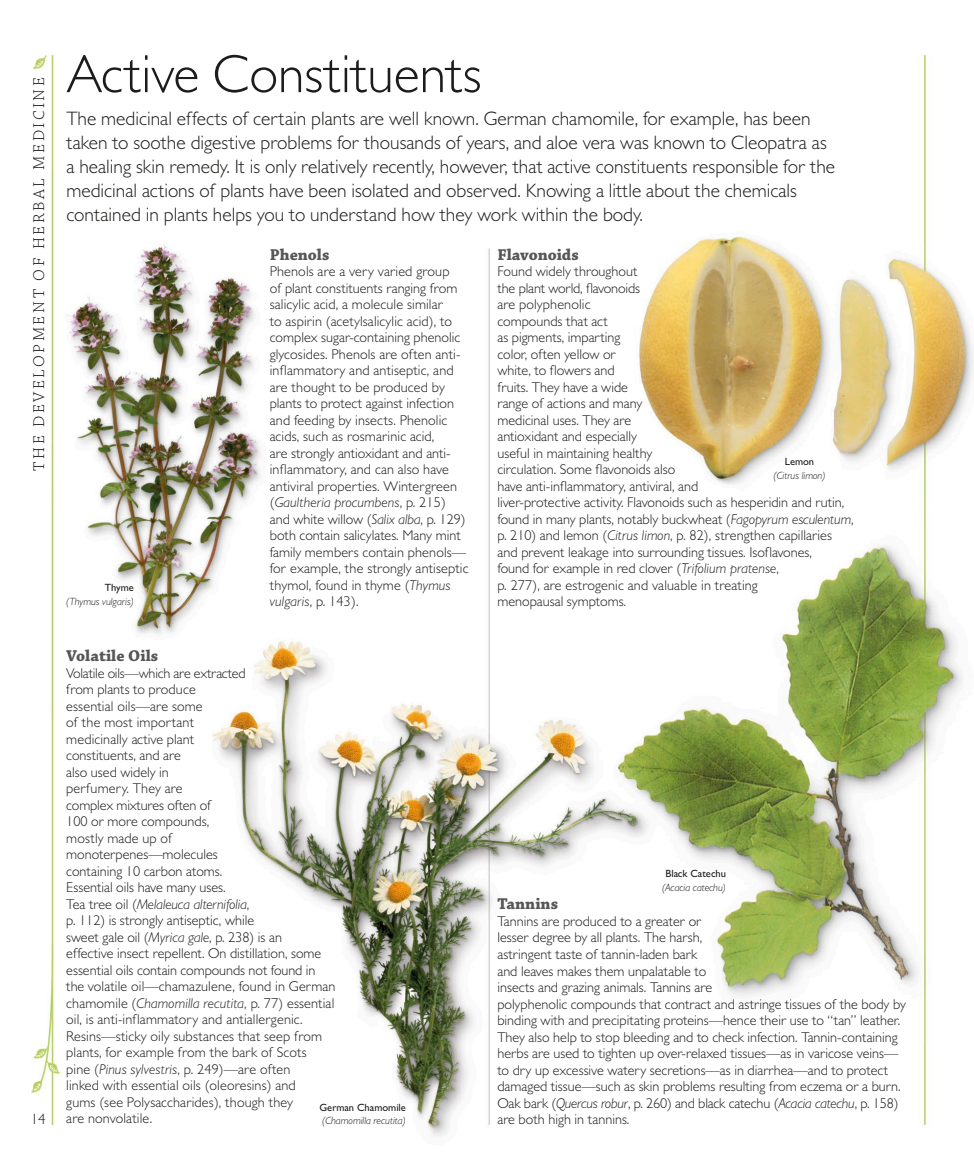
<style>
.page{position:relative;width:974px;height:1174px;background:#fff}
.page>*{position:absolute;margin:0;border:0;box-sizing:border-box;transform-origin:0 0}
.t1{font:300 54px "Gill Sans MT Std";color:#1c1c1a}
.t2{font:300 19.5px/24px "Gill Sans MT Std";color:#1c1c1a}
.t3{font:700 16.5px "Chaparral Pro";color:#565655}
.t4{font:300 16.5px "Chaparral Pro";letter-spacing:.15em;color:#1c1c1a}
.t5{font:300 15px "Gill Sans MT Std";color:#1c1c1a}
.t6{font:300 14.25px/16.5px "Gill Sans MT Std";color:#1c1c1a}
.t7{font:italic 10.5px "Gill Sans MT Std";color:#1c1c1a}
.t8{font:500 10.5px "Gill Sans MT Std";color:#1c1c1a}
.s1{font-weight:400;font-style:italic}
</style>
<div class="page">
<img style="left:31px;top:54px;width:943px;height:1082px">
<p class="t4" style="left:30px;top:471px;width:395px;rotate:-90deg">The developmenT of herbal medicine</p>
<p class="t5" style="left:31px;top:1110px;width:16px">14</p>
<h1 class="t1" style="left:66px;top:42px;width:417px">Active Constituents</h1>
<p class="t2" style="left:66px;top:106px;width:770px">The medicinal effects of certain plants are well known. German chamomile, for example, has been taken to soothe digestive problems for thousands of years, and aloe vera was known to Cleopatra as a healing skin remedy. It is only relatively recently, however, that active constituents responsible for the medicinal actions of plants have been isolated and observed. Knowing a little about the chemicals contained in plants helps you to understand how they work within the body.</p>
<p class="t3" style="left:497px;top:245px;width:83px">Flavonoids</p>
<p class="t6" style="left:497px;top:263px;width:358px">Found widely throughout<br>the plant world, flavonoids<br>are polyphenolic<br>compounds that act<br>as pigments, imparting<br>color, often yellow or<br>white, to flowers and<br>fruits. They have a wide<br>range of actions and many<br>medicinal uses. They are<br>antioxidant and especially<br>useful in maintaining healthy<br>circulation. Some flavonoids also<br>have anti-inflammatory, antiviral, and<br>liver-protective activity. Flavonoids such as hesperidin and rutin, found in many plants, notably buckwheat (<span class="s1">Fagopyrum esculentum</span>, p. 210) and lemon (<span class="s1">Citrus limon</span>, p. 82), strengthen capillaries and prevent leakage into surrounding tissues. Isoflavones,<br>found for example in red clover (<span class="s1">Trifolium pratense</span>,<br>p. 277), are estrogenic and valuable in treating<br>menopausal symptoms.</p>
<p class="t3" style="left:270px;top:245px;width:61px">Phenols</p>
<p class="t6" style="left:270px;top:263px;width:200px">Phenols are a very varied group<br>of plant constituents ranging from salicylic acid, a molecule similar<br>to aspirin (acetylsalicylic acid), to complex sugar-containing phenolic glycosides. Phenols are often anti&shy;inflammatory and antiseptic, and are thought to be produced by plants to protect against infection and feeding by insects. Phenolic acids, such as rosmarinic acid,<br>are strongly antioxidant and anti&shy;inflammatory, and can also have antiviral properties. Wintergreen (<span class="s1">Gaultheria procumbens</span>, p. 215) and white willow (<span class="s1">Salix alba</span>, p. 129) both contain salicylates. Many mint family members contain phenols— for example, the strongly antiseptic thymol, found in thyme (<span class="s1">Thymus vulgaris</span>, p. 143).</p>
<p class="t8" style="left:785px;top:455px;width:31px">Lemon</p>
<p class="t7" style="left:773px;top:469px;width:54px">(Citrus limon)</p>
<p class="t8" style="left:105px;top:581px;width:31px">Thyme</p>
<p class="t7" style="left:66px;top:595px;width:69px">(Thymus vulgaris)</p>
<p class="t3" style="left:66px;top:646px;width:93px">Volatile Oils</p>
<p class="t6" style="left:66px;top:664px;width:271px">Volatile oils—which are extracted<br>from plants to produce<br>essential oils—are some<br>of the most important<br>medicinally active plant<br>constituents, and are<br>also used widely in<br>perfumery. They are<br>complex mixtures often of<br>100 or more compounds,<br>mostly made up of<br>monoterpenes—molecules<br>containing 10 carbon atoms.<br>Essential oils have many uses.<br>Tea tree oil (<span class="s1">Melaleuca alternifolia</span>,<br>p. 112) is strongly antiseptic, while<br>sweet gale oil (<span class="s1">Myrica gale</span>, p. 238) is an<br>effective insect repellent. On distillation, some essential oils contain compounds not found in the volatile oil—chamazulene, found in German chamomile (<span class="s1">Chamomilla recutita</span>, p. 77) essential oil, is anti-inflammatory and antiallergenic.<br>Resins—sticky oily substances that seep from plants, for example from the bark of Scots<br>pine (<span class="s1">Pinus sylvestris</span>, p. 249)—are often<br>linked with essential oils (oleoresins) and<br>gums (see Polysaccharides), though they<br>are nonvolatile.</p>
<p class="t8" style="left:319px;top:1100px;width:88px">German Chamomile</p>
<p class="t7" style="left:322px;top:1114px;width:85px">(Chamomilla recutita)</p>
<p class="t8" style="left:665px;top:867px;width:62px">Black Catechu</p>
<p class="t7" style="left:662px;top:880px;width:66px">(Acacia catechu)</p>
<p class="t3" style="left:497px;top:894px;width:62px">Tannins</p>
<p class="t6" style="left:497px;top:912px;width:410px">Tannins are produced to a greater or<br>lesser degree by all plants. The harsh,<br>astringent taste of tannin-laden bark<br>and leaves makes them unpalatable to<br>insects and grazing animals. Tannins are<br>polyphenolic compounds that contract and astringe tissues of the body by binding with and precipitating proteins—hence their use to “tan” leather.<br>They also help to stop bleeding and to check infection. Tannin-containing herbs are used to tighten up over-relaxed tissues—as in varicose veins— to dry up excessive watery secretions—as in diarrhea—and to protect damaged tissue—such as skin problems resulting from eczema or a burn.<br>Oak bark (<span class="s1">Quercus robur</span>, p. 260) and black catechu (<span class="s1">Acacia catechu</span>, p. 158) are both high in tannins.</p>
</div>
